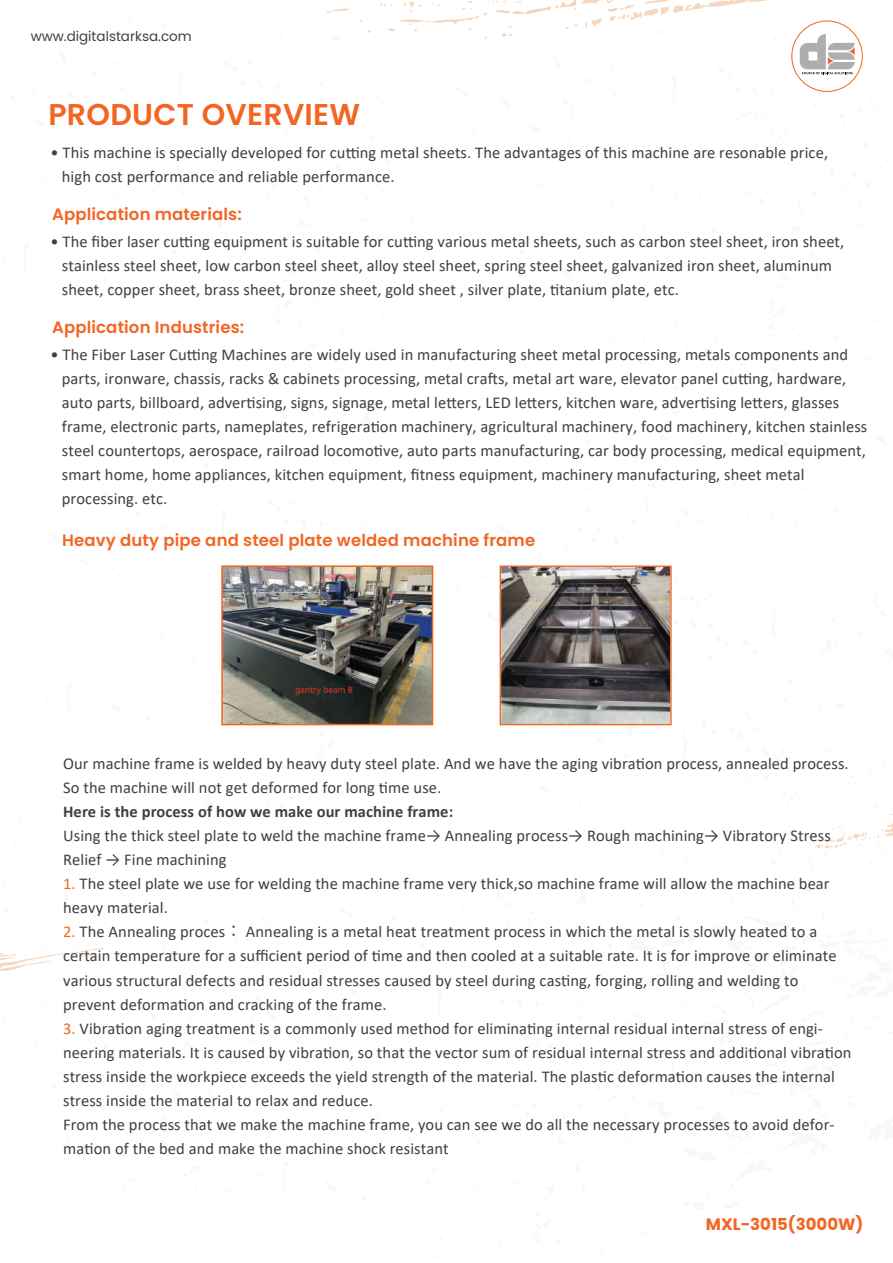
<style>
.page{position:relative;width:893px;height:1263px;background:#fff}
.page>*{position:absolute;margin:0;border:0;box-sizing:border-box;transform-origin:0 0}
.t1{font:600 30px "Poppins";letter-spacing:.01em;color:#f26523}
.t2{font:16.5px/24px "Calibri";letter-spacing:.005em;color:#413f41}
.t3{font:600 16.5px "Poppins";letter-spacing:.01em;color:#f26523}
.t4{font:700 16.5px "Calibri";letter-spacing:.005em;color:#413f41}
.t5{font:700 16.5px "Poppins";color:#f26523}
.t6{font:13.5px "Poppins";color:#404041}
.s1{color:#f26523}
.s2{font-family:"Koz Go Pr 6 N"}
</style>
<div class="page">
<svg style="left:814px;top:814px;width:79px;height:35px"></svg>
<svg style="left:0;top:944px;width:104px;height:27px"></svg>
<svg style="left:327px;top:0;width:536px;height:74px"></svg>
<img style="left:502px;top:567px;width:168px;height:156px">
<img style="left:224px;top:568px;width:206px;height:154px">
<div style="left:221px;top:565px;width:212px;height:160px;border:2px solid #f26523"></div>
<div style="left:500px;top:565px;width:172px;height:160px;border:1px solid #f26523"></div>
<p class="t6" style="left:31px;top:28px;width:163px">www.digitalstarksa.com</p>
<h1 class="t1" style="left:48px;top:97px;width:313px">PRODUCT OVERVIEW</h1>
<p class="t2" style="left:62px;top:141px;width:768px;text-indent:-11px">• This machine is specially developed for cutting metal sheets. The advantages of this machine are resonable price, high cost performance and reliable performance.</p>
<p class="t3" style="left:52px;top:205px;width:191px">Application materials:</p>
<p class="t2" style="left:62px;top:229px;width:784px;text-indent:-11px">• The fiber laser cutting equipment is suitable for cutting various metal sheets, such as carbon steel sheet, iron sheet, stainless steel sheet, low carbon steel sheet, alloy steel sheet, spring steel sheet, galvanized iron sheet, aluminum sheet, copper sheet, brass sheet, bronze sheet, gold sheet , silver plate, titanium plate, etc.</p>
<p class="t3" style="left:52px;top:318px;width:194px">Application Industries:</p>
<p class="t2" style="left:62px;top:342px;width:807px;text-indent:-11px">• The Fiber Laser Cutting Machines are widely used in manufacturing sheet metal processing, metals components and parts, ironware, chassis, racks &amp; cabinets processing, metal crafts, metal art ware, elevator panel cutting, hardware, auto parts, billboard, advertising, signs, signage, metal letters, LED letters, kitchen ware, advertising letters, glasses frame, electronic parts, nameplates, refrigeration machinery, agricultural machinery, food machinery, kitchen stainless steel countertops, aerospace, railroad locomotive, auto parts manufacturing, car body processing, medical equipment, smart home, home appliances, kitchen equipment, fitness equipment, machinery manufacturing, sheet metal processing. etc.</p>
<p class="t3" style="left:62px;top:530px;width:474px">Heavy duty pipe and steel plate welded machine frame</p>
<p class="t2" style="left:63px;top:751px;width:787px">Our machine frame is welded by heavy duty steel plate. And we have the aging vibration process, annealed process.<br>So the machine will not get deformed for long time use.</p>
<p class="t4" style="left:63px;top:800px;width:392px">Here is the process of how we make our machine frame:</p>
<p class="t2" style="left:63px;top:823px;width:769px">Using the thick steel plate to weld the machine frame→ Annealing process→ Rough machining→ Vibratory Stress<br>Relief → Fine machining</p>
<p class="t2" style="left:63px;top:871px;width:768px"><span class="s1">1.</span> The steel plate we use for welding the machine frame very thick,so machine frame will allow the machine bear heavy material.</p>
<p class="t2" style="left:63px;top:919px;width:775px"><span class="s1">2.</span> The Annealing proces<span class="s2">：</span> Annealing is a metal heat treatment process in which the metal is slowly heated to a certain temperature for a sufficient period of time and then cooled at a suitable rate. It is for improve or eliminate various structural defects and residual stresses caused by steel during casting, forging, rolling and welding to prevent deformation and cracking of the frame.</p>
<p class="t2" style="left:63px;top:1015px;width:790px"><span class="s1">3.</span> Vibration aging treatment is a commonly used method for eliminating internal residual internal stress of engi&shy;neering materials. It is caused by vibration, so that the vector sum of residual internal stress and additional vibration stress inside the workpiece exceeds the yield strength of the material. The plastic deformation causes the internal stress inside the material to relax and reduce.<br>From the process that we make the machine frame, you can see we do all the necessary processes to avoid defor&shy;mation of the bed and make the machine shock resistant</p>
<p class="t5" style="left:706px;top:1215px;width:159px">MXL-3015(3000W)</p>
</div>
